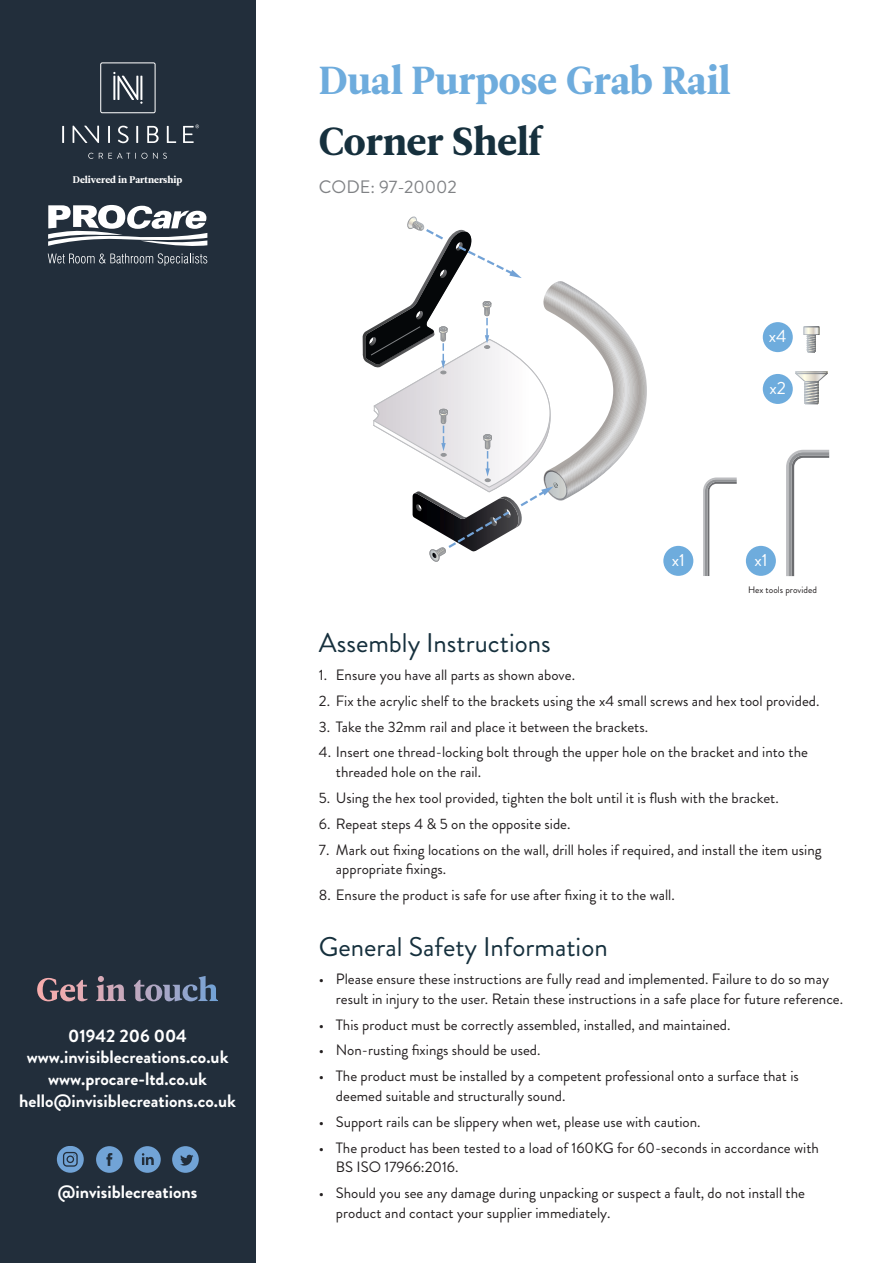
<style>
.page{position:relative;width:893px;height:1263px;background:#fff}
.page>*{position:absolute;margin:0;border:0;box-sizing:border-box;transform-origin:0 0}
.t1{font:39px "Leitura News Roman 4";color:#6eacdd}
.t2{font:39px "Leitura News Roman 4";color:#16303d}
.t3{font:27px "Brandon Grotesque";color:#16303d}
.t4{font:700 18px/21.6px "Brandon Grotesque";color:#fff;text-align:center}
.t5{font:18px "Brandon Grotesque";color:#808285}
.t6{font:17.7px "Brandon Grotesque";color:#fff}
.t7{font:15px/19.5px "Brandon Grotesque";color:#231f20}
.t8{font:9.75px "Leitura News Roman 4";color:#fff}
.t9{font:9.45px "Brandon Grotesque";color:#231f20}
</style>
<div class="page">
<div style="left:0;top:0;width:255px;height:1263px;background:#222e3b"></div>
<div style="left:796px;top:372px;width:31px;height:2px;border:1px solid #fff"></div>
<svg style="left:796px;top:373px;width:31px;height:31px"></svg>
<svg style="left:48px;top:253px;width:159px;height:13px"></svg>
<svg style="left:48px;top:205px;width:159px;height:41px"></svg>
<svg style="left:62px;top:126px;width:2px;height:17px"></svg>
<svg style="left:108px;top:126px;width:2px;height:17px"></svg>
<svg style="left:118px;top:126px;width:11px;height:17px"></svg>
<svg style="left:136px;top:126px;width:2px;height:17px"></svg>
<svg style="left:147px;top:126px;width:12px;height:17px"></svg>
<svg style="left:167px;top:126px;width:9px;height:17px"></svg>
<svg style="left:73px;top:126px;width:26px;height:17px"></svg>
<svg style="left:100px;top:62px;width:56px;height:51px"></svg>
<svg style="left:88px;top:153px;width:5px;height:6px"></svg>
<svg style="left:99px;top:153px;width:48px;height:6px"></svg>
<svg style="left:153px;top:153px;width:14px;height:6px"></svg>
<svg style="left:183px;top:125px;width:16px;height:18px"></svg>
<svg style="left:96px;top:1147px;width:27px;height:26px"></svg>
<svg style="left:172px;top:1147px;width:27px;height:26px"></svg>
<svg style="left:134px;top:1147px;width:27px;height:26px"></svg>
<svg style="left:57px;top:1147px;width:27px;height:26px"></svg>
<div style="left:763px;top:374px;width:30px;height:30px;background:#6eacdd;border-radius:50%"></div>
<div style="left:763px;top:322px;width:30px;height:30px;background:#6eacdd;border-radius:50%"></div>
<svg style="left:786px;top:450px;width:43px;height:126px"></svg>
<div style="left:746px;top:546px;width:30px;height:30px;background:#6eacdd;border-radius:50%"></div>
<svg style="left:703px;top:477px;width:34px;height:99px"></svg>
<div style="left:663px;top:546px;width:30px;height:30px;background:#6eacdd;border-radius:50%"></div>
<svg style="left:37px;top:976px;width:181px;height:25px"></svg>
<svg style="left:807px;top:335px;width:9px;height:17px"></svg>
<svg style="left:806px;top:329px;width:11px;height:4px"></svg>
<div style="left:804px;top:327px;width:15px;height:8px;border:1px solid #fff"></div>
<svg style="left:362px;top:217px;width:285px;height:345px"></svg>
<p class="t8" style="left:73px;top:174px;width:111px">Delivered in Partnership</p>
<p class="t4" style="left:19px;top:1025px;width:218px">01942 206 004 www.invisiblecreations.co.uk www.procare-ltd.co.uk hello@invisiblecreations.co.uk</p>
<p class="t4" style="left:58px;top:1181px;width:141px">@invisiblecreations</p>
<h1 class="t1" style="left:319px;top:57px;width:413px">Dual Purpose Grab Rail</h1>
<h1 class="t2" style="left:319px;top:119px;width:224px">Corner Shelf</h1>
<p class="t5" style="left:319px;top:175px;width:139px">CODE: 97-20002</p>
<p class="t6" style="left:769px;top:324px;width:19px">x4</p>
<p class="t6" style="left:769px;top:376px;width:18px">x2</p>
<p class="t6" style="left:672px;top:547px;width:15px">x1</p>
<p class="t6" style="left:754px;top:547px;width:15px">x1</p>
<p class="t9" style="left:748px;top:584px;width:70px">Hex tools provided</p>
<h2 class="t3" style="left:319px;top:624px;width:233px">Assembly Instructions</h2>
<p class="t7" style="left:319px;top:665px;width:258px">1. Ensure you have all parts as shown above.</p>
<p class="t7" style="left:319px;top:691px;width:502px">2. Fix the acrylic shelf to the brackets using the x4 small screws and hex tool provided.</p>
<p class="t7" style="left:319px;top:717px;width:331px">3. Take the 32mm rail and place it between the brackets.</p>
<p class="t7" style="left:336px;top:743px;width:473px;text-indent:-17px">4. Insert one thread-locking bolt through the upper hole on the bracket and into the threaded hole on the rail.</p>
<p class="t7" style="left:319px;top:788px;width:461px">5. Using the hex tool provided, tighten the bolt until it is flush with the bracket.</p>
<p class="t7" style="left:319px;top:814px;width:253px">6. Repeat steps 4 &amp; 5 on the opposite side.</p>
<p class="t7" style="left:336px;top:840px;width:487px;text-indent:-17px">7. Mark out fixing locations on the wall, drill holes if required, and install the item using appropriate fixings.</p>
<p class="t7" style="left:319px;top:885px;width:357px">8. Ensure the product is safe for use after fixing it to the wall.</p>
<h2 class="t3" style="left:319px;top:928px;width:290px">General Safety Information</h2>
<p class="t7" style="left:336px;top:969px;width:509px;text-indent:-17px">• Please ensure these instructions are fully read and implemented. Failure to do so may result in injury to the user. Retain these instructions in a safe place for future reference.</p>
<p class="t7" style="left:319px;top:1015px;width:413px">• This product must be correctly assembled, installed, and maintained.</p>
<p class="t7" style="left:319px;top:1041px;width:223px">• Non-rusting fixings should be used.</p>
<p class="t7" style="left:336px;top:1067px;width:464px;text-indent:-17px">• The product must be installed by a competent professional onto a surface that is deemed suitable and structurally sound.</p>
<p class="t7" style="left:319px;top:1112px;width:383px">• Support rails can be slippery when wet, please use with caution.</p>
<p class="t7" style="left:336px;top:1138px;width:484px;text-indent:-17px">• The product has been tested to a load of 160KG for 60-seconds in accordance with<br>BS ISO 17966:2016.</p>
<p class="t7" style="left:336px;top:1183px;width:471px;text-indent:-17px">• Should you see any damage during unpacking or suspect a fault, do not install the product and contact your supplier immediately.</p>
</div>
